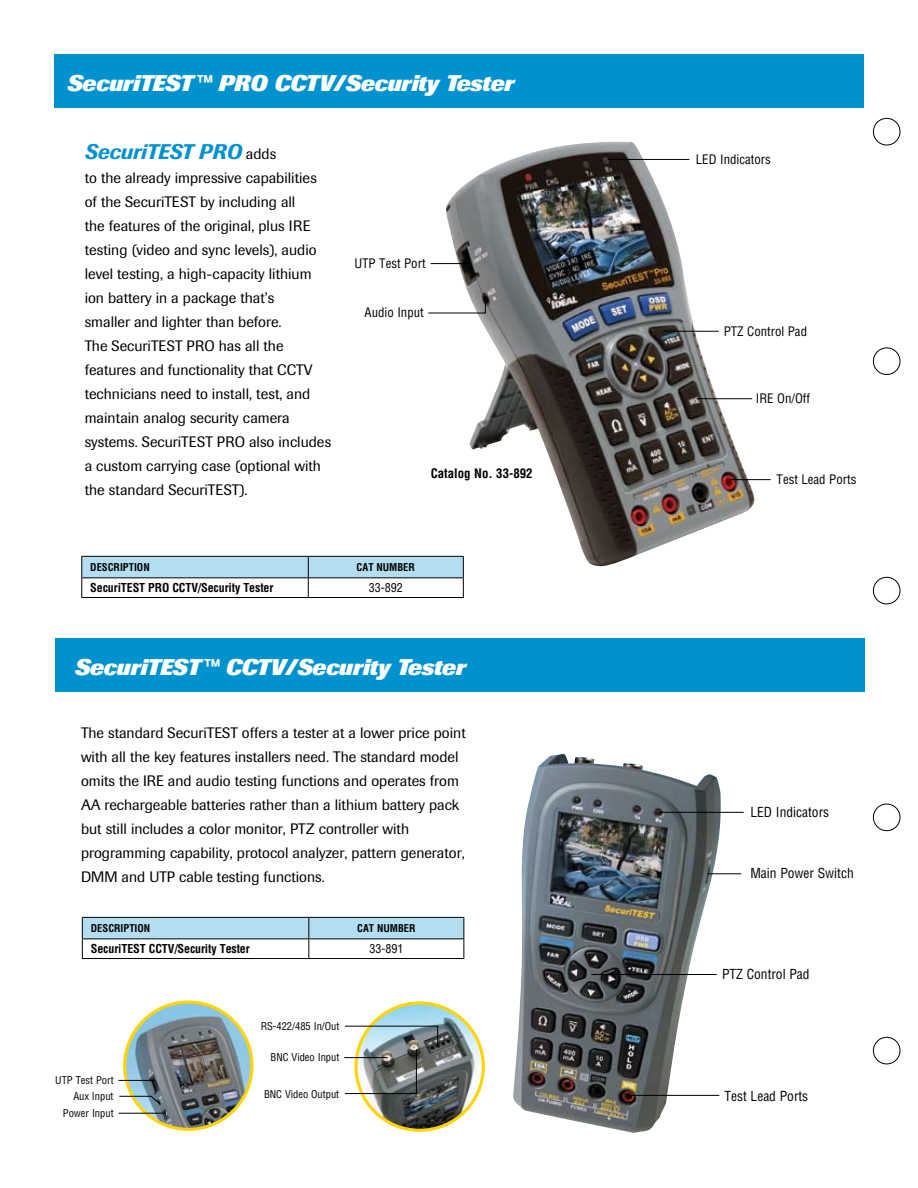
<style>
.page{position:relative;width:918px;height:1188px;background:#fff}
.page>*{position:absolute;margin:0;border:0;box-sizing:border-box;transform-origin:0 0}
.t1{font:italic 800 22.5px "Imago";letter-spacing:-.01em;color:#fff}
.t2{font:italic 500 21px "Imago";color:#0092cf}
.t3{font:15px/24px "Imago";color:#000}
.t4{font:condensed 13.5px "Helvetica";color:#000}
.t5{font:condensed 12.9px "Helvetica";color:#000}
.t6{font:700 condensed 12.9px "Helvetica";color:#000}
.t7{font:700 condensed 12px "Helvetica";letter-spacing:-.01em;color:#000}
.t8{font:condensed 12px "Helvetica";color:#000}
.t9{font:condensed 10.5px "Helvetica";color:#000}
.t10{font:700 condensed 10.5px "Helvetica";color:#000}
.s1{font-weight:400;font-style:normal;font-size:15px;color:#000}
</style>
<div class="page">
<img style="left:125px;top:1002px;width:127px;height:127px;border-radius:64px">
<div style="left:123px;top:1000px;width:131px;height:131px;border:3px solid #ffd400;border-radius:50%"></div>
<svg style="left:82px;top:917px;width:383px;height:42px"></svg>
<hr style="left:82px;top:958px;width:227px;height:1px;background:#000">
<hr style="left:309px;top:958px;width:155px;height:1px;background:#000">
<div style="left:873px;top:348px;width:27px;height:27px;border:1px solid #000;border-radius:50%"></div>
<div style="left:873px;top:577px;width:27px;height:27px;border:1px solid #000;border-radius:50%"></div>
<div style="left:873px;top:1037px;width:27px;height:27px;border:1px solid #000;border-radius:50%"></div>
<div style="left:873px;top:804px;width:27px;height:27px;border:1px solid #000;border-radius:50%"></div>
<div style="left:873px;top:118px;width:27px;height:27px;border:1px solid #000;border-radius:50%"></div>
<svg style="left:81px;top:556px;width:383px;height:41px"></svg>
<hr style="left:81px;top:597px;width:227px;height:1px;background:#000">
<hr style="left:308px;top:597px;width:156px;height:1px;background:#000">
<div style="left:54px;top:54px;width:810px;height:54px;background:#0092cf"></div>
<img style="left:445px;top:142px;width:311px;height:425px">
<hr style="left:431px;top:263px;width:37px;height:1px;background:#000">
<svg style="left:428px;top:300px;width:58px;height:14px"></svg>
<hr style="left:608px;top:159px;width:81px;height:1px;background:#000">
<hr style="left:663px;top:331px;width:56px;height:1px;background:#000">
<hr style="left:730px;top:479px;width:41px;height:1px;background:#000">
<div style="left:56px;top:638px;width:809px;height:54px;background:#0092cf"></div>
<img style="left:513px;top:754px;width:208px;height:379px">
<hr style="left:708px;top:873px;width:33px;height:1px;background:#000">
<hr style="left:660px;top:812px;width:84px;height:1px;background:#000">
<hr style="left:591px;top:974px;width:126px;height:1px;background:#000">
<hr style="left:629px;top:1095px;width:90px;height:1px;background:#000">
<hr style="left:119px;top:1080px;width:35px;height:1px;background:#000">
<hr style="left:119px;top:1113px;width:47px;height:1px;background:#000">
<svg style="left:119px;top:1096px;width:43px;height:9px"></svg>
<img style="left:356px;top:1003px;width:127px;height:127px;border-radius:64px">
<div style="left:354px;top:1001px;width:131px;height:131px;border:3px solid #ffd400;border-radius:50%"></div>
<img style="left:344px;top:1025px;width:94px;height:69px">
<hr style="left:697px;top:398px;width:55px;height:1px;background:#000">
<h1 class="t1" style="left:68px;top:70px;width:449px">SecuriTEST™ PRO CCTV/Security Tester</h1>
<h2 class="t2" style="left:85px;top:139px;width:193px">SecuriTEST PRO <span class="s1">adds</span></h2>
<p class="t3" style="left:85px;top:166px;width:248px">to the already impressive capabilities of the SecuriTEST by including all<br>the features of the original, plus IRE testing (video and sync levels), audio level testing, a high-capacity lithium ion battery in a package that’s<br>smaller and lighter than before.<br>The SecuriTEST PRO has all the features and functionality that CCTV technicians need to install, test, and maintain analog security camera systems. SecuriTEST PRO also includes a custom carrying case (optional with the standard SecuriTEST).</p>
<p class="t5" style="left:354px;top:255px;width:73px">UTP Test Port</p>
<p class="t5" style="left:365px;top:304px;width:61px">Audio Input</p>
<p class="t6" style="left:431px;top:465px;width:103px">Catalog No. 33-892</p>
<p class="t10" style="left:90px;top:561px;width:61px">DESCRIPTION</p>
<p class="t10" style="left:357px;top:561px;width:60px">CAT NUMBER</p>
<p class="t7" style="left:90px;top:581px;width:185px">SecuriTEST PRO CCTV/Security Tester</p>
<p class="t8" style="left:369px;top:581px;width:35px">33-892</p>
<h1 class="t1" style="left:75px;top:654px;width:393px">SecuriTEST™ CCTV/Security Tester</h1>
<p class="t3" style="left:81px;top:721px;width:386px">The standard SecuriTEST offers a tester at a lower price point with all the key features installers need. The standard model omits the IRE and audio testing functions and operates from AA rechargeable batteries rather than a lithium battery pack but still includes a color monitor, PTZ controller with programming capability, protocol analyzer, pattern generator, DMM and UTP cable testing functions.</p>
<p class="t10" style="left:91px;top:922px;width:61px">DESCRIPTION</p>
<p class="t10" style="left:357px;top:922px;width:60px">CAT NUMBER</p>
<p class="t7" style="left:91px;top:942px;width:161px">SecuriTEST CCTV/Security Tester</p>
<p class="t8" style="left:369px;top:942px;width:35px">33-891</p>
<p class="t9" style="left:55px;top:1073px;width:60px">UTP Test Port</p>
<p class="t9" style="left:73px;top:1090px;width:42px">Aux Input</p>
<p class="t9" style="left:63px;top:1107px;width:52px">Power Input</p>
<p class="t9" style="left:261px;top:1019px;width:80px">RS-422/485 In/Out</p>
<p class="t9" style="left:271px;top:1050px;width:70px">BNC Video Input</p>
<p class="t9" style="left:264px;top:1087px;width:77px">BNC Video Output</p>
<p class="t5" style="left:696px;top:151px;width:76px">LED Indicators</p>
<p class="t5" style="left:724px;top:323px;width:85px">PTZ Control Pad</p>
<p class="t5" style="left:756px;top:390px;width:56px">IRE On/Off</p>
<p class="t5" style="left:777px;top:471px;width:81px">Test Lead Ports</p>
<p class="t4" style="left:750px;top:803px;width:80px">LED Indicators</p>
<p class="t4" style="left:750px;top:865px;width:105px">Main Power Switch</p>
<p class="t4" style="left:722px;top:966px;width:89px">PTZ Control Pad</p>
<p class="t4" style="left:724px;top:1088px;width:85px">Test Lead Ports</p>
</div>
